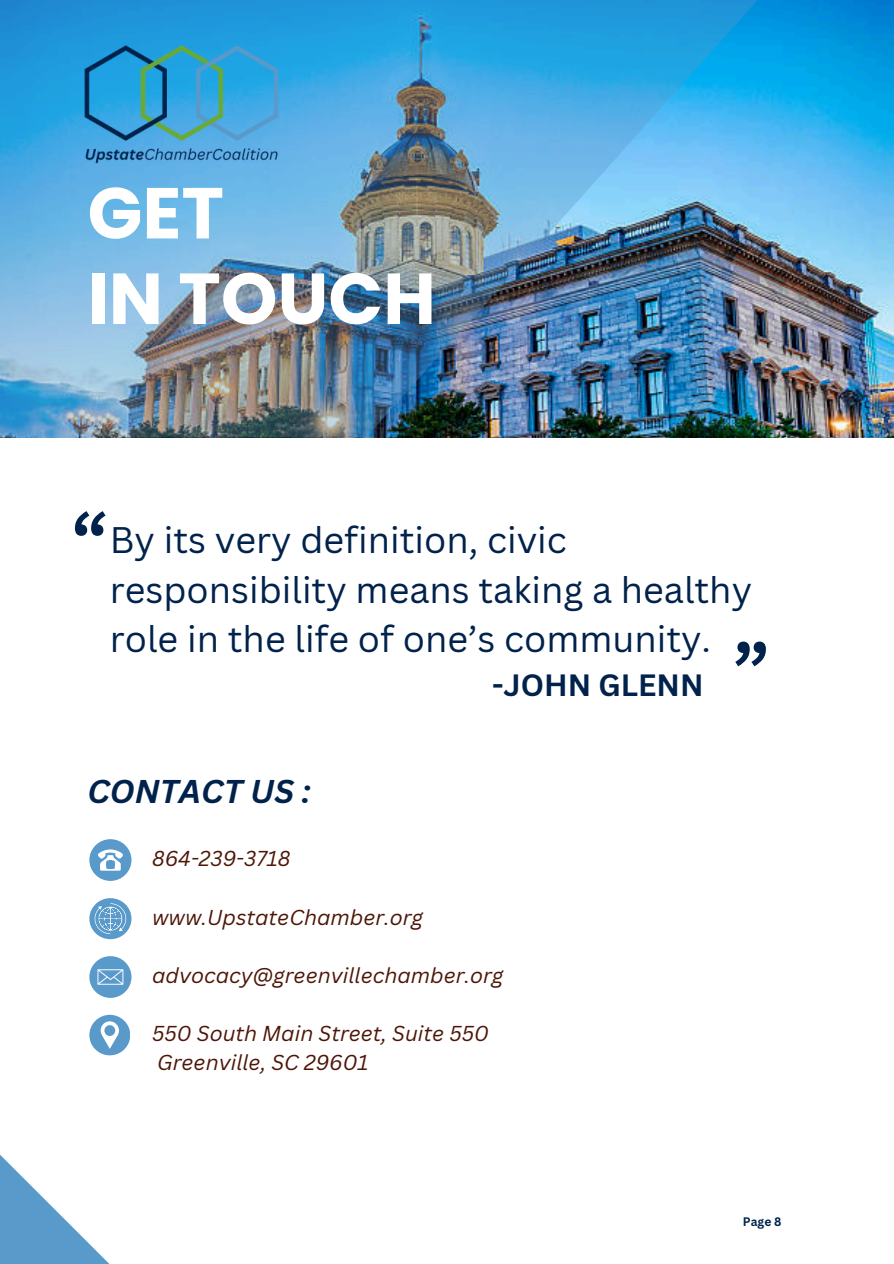
<style>
.page{position:relative;width:894px;height:1264px;background:#fff}
.page>*{position:absolute;margin:0;border:0;box-sizing:border-box;transform-origin:0 0}
.t1{font:700 72px/85.5px "Poppins";color:#fff}
.t2{font:700 72px "Canva Sans";color:#00224b}
.t3{font:36px/49.5px "Canva Sans";color:#00224b}
.t4{font:italic 700 32.1px "Canva Sans";color:#00224b}
.t5{font:700 30px "Canva Sans";color:#00224b}
.t6{font:italic 21px/29.2px "Canva Sans";color:#4d1607}
.t7{font:700 12px "Canva Sans";color:#00224b}
</style>
<div class="page">
<img style="left:848px;top:0;width:45px;height:437px">
<img style="left:0;top:0;width:848px;height:437px">
<svg style="left:89px;top:839px;width:42px;height:41px"></svg>
<svg style="left:89px;top:1014px;width:41px;height:41px"></svg>
<svg style="left:89px;top:898px;width:42px;height:41px"></svg>
<svg style="left:0;top:1154px;width:109px;height:109px"></svg>
<svg style="left:89px;top:956px;width:42px;height:41px"></svg>
<img style="left:68px;top:0;width:227px;height:219px">
<p class="t1" style="left:87px;top:170px;width:350px">GET<br>IN TOUCH</p>
<p class="t2" style="left:71px;top:488px;width:37px">“</p>
<p class="t3" style="left:110px;top:514px;width:643px">By its very definition, civic responsibility means taking a healthy role in the life of one’s community.</p>
<h4 class="t2" style="left:733px;top:618px;width:37px">”</h4>
<p class="t4" style="left:87px;top:769px;width:224px">CONTACT US :</p>
<h1 class="t6" style="left:152px;top:843px;width:140px">864-239-3718</h1>
<p class="t5" style="left:492px;top:664px;width:213px">-JOHN GLENN</p>
<h2 class="t6" style="left:152px;top:901px;width:272px">www.UpstateChamber.org</h2>
<p class="t6" style="left:152px;top:960px;width:352px">advocacy@greenvillechamber.org</p>
<h3 class="t6" style="left:152px;top:1017px;width:338px">550 South Main Street, Suite 550<br>Greenville, SC 29601</h3>
<h3 class="t7" style="left:742px;top:1212px;width:40px">Page 8</h3>
</div>
